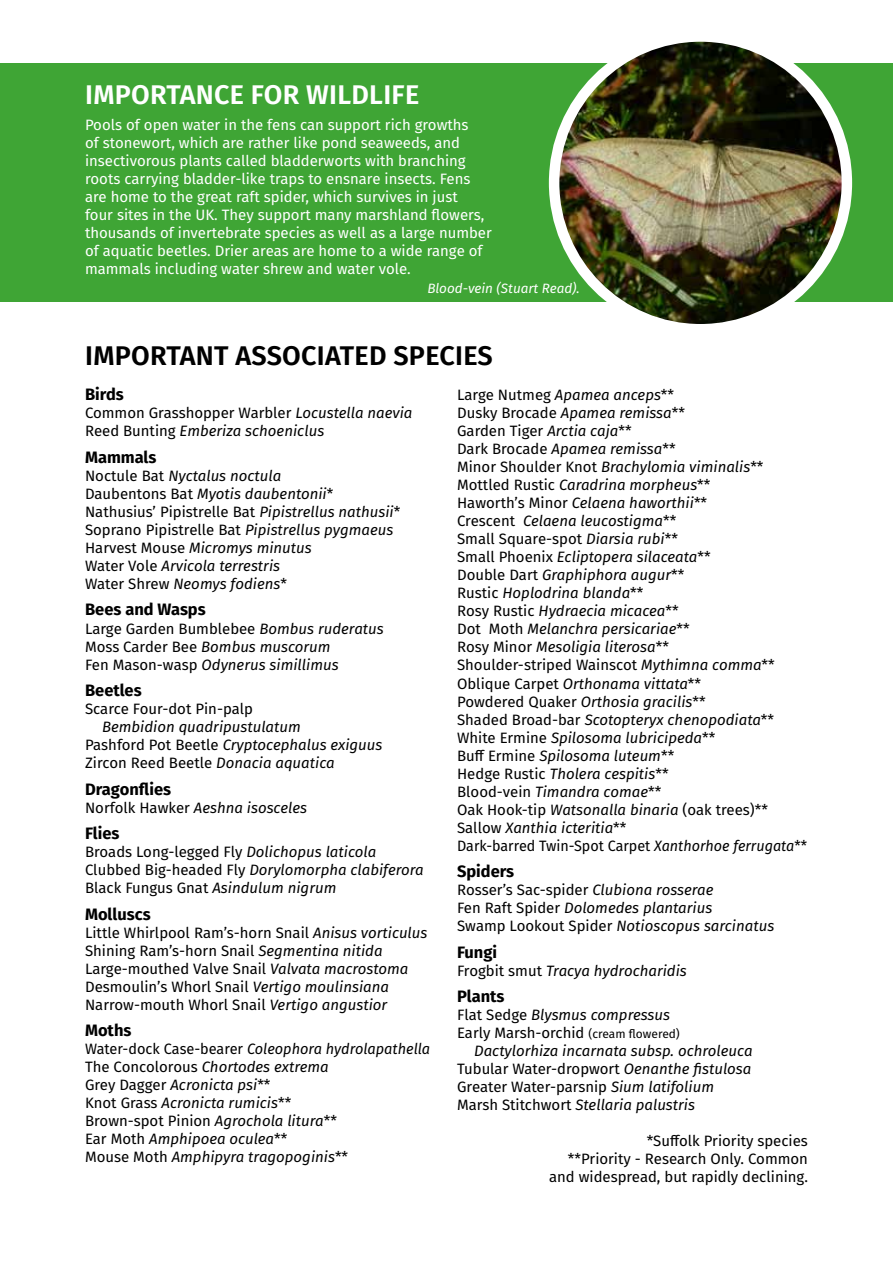
<style>
.page{position:relative;width:893px;height:1263px;background:#fff}
.page>*{position:absolute;margin:0;border:0;box-sizing:border-box;transform-origin:0 0}
.t1{font:600 27px "Fira Sans";letter-spacing:.01em;color:#000}
.t2{font:600 27px "Fira Sans";letter-spacing:.01em;color:#fff}
.t3{font:700 16.5px "Fira Sans";color:#000}
.body{font:italic 15px/18px "Fira Sans";color:#000}
.body-2{font:15px/18px "Fira Sans";color:#000;text-align:right}
.body-3{font:15px/18px "Fira Sans";color:#fff}
.body-4{font:15px "Fira Sans";color:#000;scale:.96 1}
.t4{font:italic 13.5px "Fira Sans";color:#fff}
.s1{font-style:italic}
.s2{font-style:normal}
.s3{font-style:normal;font-size:12px}
</style>
<div class="page">
<div style="left:0;top:64px;width:893px;height:238px;background:#3fa535"></div>
<img style="left:554px;top:36px;width:293px;height:293px;border-radius:144px">
<div style="left:549px;top:31px;width:303px;height:303px;border:10px solid #fff;border-radius:50%"></div>
<h1 class="t2" style="left:85px;top:72px;width:336px">IMPORTANCE FOR WILDLIFE</h1>
<p class="body-3" style="left:85px;top:116px;width:408px">Pools of open water in the fens can support rich growths<br>of stonewort, which are rather like pond seaweeds, and insectivorous plants called bladderworts with branching roots carrying bladder-like traps to ensnare insects. Fens are home to the great raft spider, which survives in just<br>four sites in the UK. They support many marshland flowers, thousands of invertebrate species as well as a large number of aquatic beetles. Drier areas are home to a wide range of mammals including water shrew and water vole.</p>
<p class="t4" style="left:427px;top:278px;width:154px">Blood-vein (Stuart Read).</p>
<h1 class="t1" style="left:85px;top:334px;width:409px">IMPORTANT ASSOCIATED SPECIES</h1>
<h2 class="t3" style="left:85px;top:381px;width:40px">Birds</h2>
<p class="body-2" style="left:85px;top:404px;width:329px">Common Grasshopper Warbler <span class="s1">Locustella naevia</span></p>
<p class="body" style="left:85px;top:422px;width:241px"><span class="s2">Reed Bunting</span> Emberiza schoeniclus</p>
<h2 class="t3" style="left:85px;top:443px;width:73px">Mammals</h2>
<p class="body" style="left:85px;top:466px;width:198px"><span class="s2">Noctule Bat</span> Nyctalus noctula</p>
<p class="body" style="left:85px;top:484px;width:250px"><span class="s2">Daubentons Bat</span> Myotis daubentonii<span class="s2">*</span></p>
<p class="body-2" style="left:85px;top:502px;width:317px">Nathusius’ Pipistrelle Bat <span class="s1">Pipistrellus nathusii</span>*</p>
<p class="body-2" style="left:85px;top:520px;width:310px">Soprano Pipistrelle Bat <span class="s1">Pipistrellus pygmaeus</span></p>
<p class="body" style="left:85px;top:538px;width:228px"><span class="s2">Harvest Mouse</span> Micromys minutus</p>
<p class="body" style="left:85px;top:556px;width:197px"><span class="s2">Water Vole</span> Arvicola terrestris</p>
<p class="body" style="left:85px;top:574px;width:203px"><span class="s2">Water Shrew</span> Neomys fodiens<span class="s2">*</span></p>
<h2 class="t3" style="left:85px;top:596px;width:122px">Bees and Wasps</h2>
<p class="body-2" style="left:85px;top:619px;width:300px">Large Garden Bumblebee <span class="s1">Bombus ruderatus</span></p>
<p class="body" style="left:85px;top:637px;width:247px"><span class="s2">Moss Carder Bee</span> Bombus muscorum</p>
<p class="body" style="left:85px;top:655px;width:255px"><span class="s2">Fen Mason-wasp</span> Odynerus simillimus</p>
<h2 class="t3" style="left:85px;top:676px;width:58px">Beetles</h2>
<p class="body" style="left:102px;top:699px;width:200px;text-indent:-17px"><span class="s2">Scarce Four-dot Pin-palp<br></span>Bembidion quadripustulatum</p>
<p class="body" style="left:85px;top:735px;width:299px"><span class="s2">Pashford Pot Beetle</span> Cryptocephalus exiguus</p>
<p class="body-2" style="left:85px;top:753px;width:251px">Zircon Reed Beetle <span class="s1">Donacia aquatica</span></p>
<h2 class="t3" style="left:85px;top:775px;width:88px">Dragonflies</h2>
<p class="body" style="left:85px;top:798px;width:224px"><span class="s2">Norfolk Hawker</span> Aeshna isosceles</p>
<h2 class="t3" style="left:85px;top:819px;width:36px">Flies</h2>
<p class="body-2" style="left:85px;top:842px;width:293px">Broads Long-legged Fly <span class="s1">Dolichopus laticola</span></p>
<p class="body" style="left:85px;top:860px;width:340px"><span class="s2">Clubbed Big-headed Fly</span> Dorylomorpha clabiferora</p>
<p class="body-2" style="left:85px;top:878px;width:253px">Black Fungus Gnat <span class="s1">Asindulum nigrum</span></p>
<h2 class="t3" style="left:85px;top:900px;width:67px">Molluscs</h2>
<p class="body-2" style="left:85px;top:923px;width:344px">Little Whirlpool Ram’s-horn Snail <span class="s1">Anisus vorticulus</span></p>
<p class="body-2" style="left:85px;top:941px;width:299px">Shining Ram’s-horn Snail <span class="s1">Segmentina nitida</span></p>
<p class="body-2" style="left:85px;top:959px;width:325px">Large-mouthed Valve Snail <span class="s1">Valvata macrostoma</span></p>
<p class="body-2" style="left:85px;top:977px;width:305px">Desmoulin’s Whorl Snail <span class="s1">Vertigo moulinsiana</span></p>
<p class="body-2" style="left:85px;top:995px;width:304px">Narrow-mouth Whorl Snail <span class="s1">Vertigo angustior</span></p>
<h2 class="t3" style="left:85px;top:1016px;width:48px">Moths</h2>
<p class="body" style="left:85px;top:1039px;width:347px"><span class="s2">Water-dock Case-bearer</span> Coleophora hydrolapathella</p>
<p class="body" style="left:85px;top:1057px;width:245px"><span class="s2">The Concolorous</span> Chortodes extrema</p>
<p class="body-2" style="left:85px;top:1075px;width:187px">Grey Dagger <span class="s1">Acronicta psi</span>**</p>
<p class="body" style="left:85px;top:1093px;width:208px"><span class="s2">Knot Grass</span> Acronicta rumicis<span class="s2">**</span></p>
<p class="body-2" style="left:85px;top:1111px;width:253px">Brown-spot Pinion <span class="s1">Agrochola litura</span>**</p>
<p class="body" style="left:85px;top:1129px;width:204px"><span class="s2">Ear Moth</span> Amphipoea oculea<span class="s2">**</span></p>
<p class="body" style="left:85px;top:1147px;width:265px"><span class="s2">Mouse Moth</span> Amphipyra tragopoginis<span class="s2">**</span></p>
<p class="body-2" style="left:457px;top:386px;width:219px">Large Nutmeg <span class="s1">Apamea anceps</span>**</p>
<p class="body-2" style="left:457px;top:404px;width:229px">Dusky Brocade <span class="s1">Apamea remissa</span>**</p>
<p class="body-2" style="left:457px;top:422px;width:176px">Garden Tiger <span class="s1">Arctia caja</span>**</p>
<p class="body-2" style="left:457px;top:440px;width:220px">Dark Brocade <span class="s1">Apamea remissa</span>**</p>
<p class="body" style="left:457px;top:458px;width:308px"><span class="s2">Minor Shoulder Knot</span> Brachylomia viminalis<span class="s2">**</span></p>
<p class="body" style="left:457px;top:476px;width:255px"><span class="s2">Mottled Rustic</span> Caradrina morpheus<span class="s2">**</span></p>
<p class="body-2" style="left:457px;top:494px;width:252px">Haworth’s Minor <span class="s1">Celaena haworthii</span>**</p>
<p class="body" style="left:457px;top:512px;width:221px"><span class="s2">Crescent</span> Celaena leucostigma<span class="s2">**</span></p>
<p class="body-2" style="left:457px;top:530px;width:222px">Small Square-spot <span class="s1">Diarsia rubi</span>**</p>
<p class="body" style="left:457px;top:548px;width:255px"><span class="s2">Small Phoenix</span> Ecliptopera silaceata<span class="s2">**</span></p>
<p class="body" style="left:457px;top:566px;width:229px"><span class="s2">Double Dart</span> Graphiphora augur<span class="s2">**</span></p>
<p class="body" style="left:457px;top:584px;width:188px"><span class="s2">Rustic</span> Hoplodrina blanda<span class="s2">**</span></p>
<p class="body" style="left:457px;top:602px;width:223px"><span class="s2">Rosy Rustic</span> Hydraecia micacea<span class="s2">**</span></p>
<p class="body" style="left:457px;top:620px;width:234px"><span class="s2">Dot Moth</span> Melanchra persicariae<span class="s2">**</span></p>
<p class="body" style="left:457px;top:638px;width:213px"><span class="s2">Rosy Minor</span> Mesoligia literosa<span class="s2">**</span></p>
<p class="body-2" style="left:457px;top:656px;width:319px">Shoulder-striped Wainscot <span class="s1">Mythimna comma</span>**</p>
<p class="body" style="left:457px;top:674px;width:245px"><span class="s2">Oblique Carpet</span> Orthonama vittata<span class="s2">**</span></p>
<p class="body-2" style="left:457px;top:692px;width:250px">Powdered Quaker <span class="s1">Orthosia gracilis</span>**</p>
<p class="body" style="left:457px;top:710px;width:318px"><span class="s2">Shaded Broad-bar</span> Scotopteryx chenopodiata<span class="s2">**</span></p>
<p class="body" style="left:457px;top:728px;width:260px"><span class="s2">White Ermine</span> Spilosoma lubricipeda<span class="s2">**</span></p>
<p class="body" style="left:457px;top:746px;width:219px"><span class="s2">Buff Ermine</span> Spilosoma luteum<span class="s2">**</span></p>
<p class="body" style="left:457px;top:764px;width:213px"><span class="s2">Hedge Rustic</span> Tholera cespitis<span class="s2">**</span></p>
<p class="body" style="left:457px;top:782px;width:206px"><span class="s2">Blood-vein</span> Timandra comae<span class="s2">**</span></p>
<p class="body-2" style="left:457px;top:800px;width:312px">Oak Hook-tip <span class="s1">Watsonalla binaria</span> (oak trees)**</p>
<p class="body" style="left:457px;top:818px;width:171px"><span class="s2">Sallow</span> Xanthia icteritia<span class="s2">**</span></p>
<p class="body-4" style="left:457px;top:834px;width:366px">Dark-barred Twin-Spot Carpet <span class="s1">Xanthorhoe ferrugata</span>**</p>
<h2 class="t3" style="left:457px;top:857px;width:59px">Spiders</h2>
<p class="body-2" style="left:457px;top:880px;width:258px">Rosser’s Sac-spider <span class="s1">Clubiona rosserae</span></p>
<p class="body" style="left:457px;top:898px;width:257px"><span class="s2">Fen Raft Spider</span> Dolomedes plantarius</p>
<p class="body" style="left:457px;top:916px;width:319px"><span class="s2">Swamp Lookout Spider</span> Notioscopus sarcinatus</p>
<h2 class="t3" style="left:457px;top:938px;width:41px">Fungi</h2>
<p class="body" style="left:457px;top:961px;width:231px"><span class="s2">Frogbit smut</span> Tracya hydrocharidis</p>
<h2 class="t3" style="left:457px;top:982px;width:49px">Plants</h2>
<p class="body" style="left:457px;top:1005px;width:214px"><span class="s2">Flat Sedge</span> Blysmus compressus</p>
<p class="body" style="left:474px;top:1023px;width:280px;text-indent:-17px"><span class="s2">Early Marsh-orchid</span> <span class="s3">(cream flowered)<br></span>Dactylorhiza incarnata subsp. ochroleuca</p>
<p class="body-2" style="left:457px;top:1059px;width:296px">Tubular Water-dropwort <span class="s1">Oenanthe fistulosa</span></p>
<p class="body-2" style="left:457px;top:1077px;width:259px">Greater Water-parsnip <span class="s1">Sium latifolium</span></p>
<p class="body" style="left:457px;top:1095px;width:239px"><span class="s2">Marsh Stitchwort</span> Stellaria palustris</p>
<p class="body-2" style="left:647px;top:1131px;width:163px">*Suffolk Priority species</p>
<p class="body-2" style="left:549px;top:1149px;width:260px">**Priority - Research Only. Common and widespread, but rapidly declining.</p>
</div>
